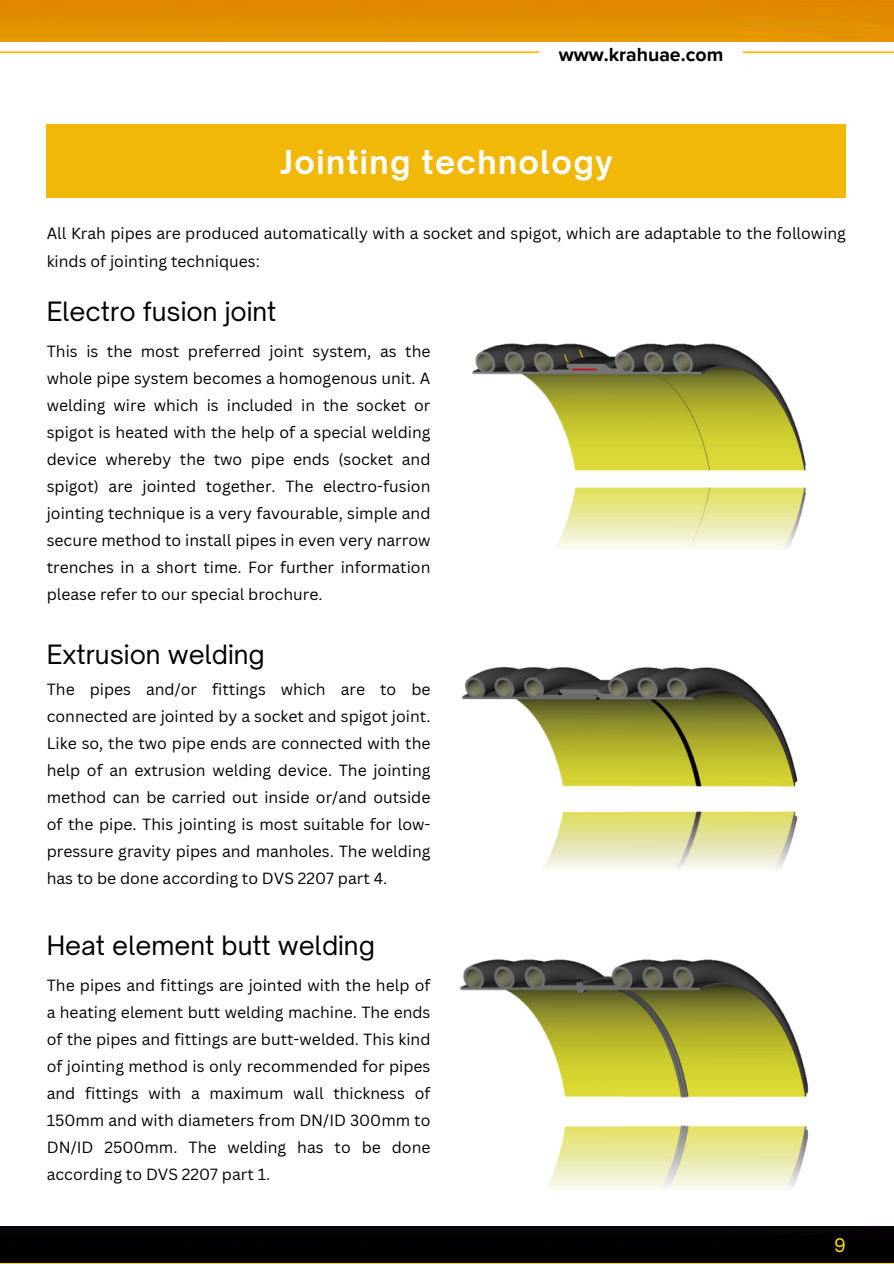
<style>
.page{position:relative;width:894px;height:1264px;background:#fff}
.page>*{position:absolute;margin:0;border:0;box-sizing:border-box;transform-origin:0 0}
.t1{font:700 31.5px "Open Sauce One";letter-spacing:.045em;color:#fff}
.t2{font:25.5px "Open Sauce One";color:#000}
.t3{font:700 19.5px "Proxima Nova";color:#000}
.t4{font:18px "Open Sauce One";color:#fede08}
.t5{font:15.75px/27px "Canva Sans";color:#000;text-align:justify}
</style>
<div class="page">
<img style="left:0;top:50px;width:893px;height:4px">
<div style="left:47px;top:124px;width:798px;height:73px;background:#f2b808"></div>
<img style="left:472px;top:343px;width:334px;height:205px">
<img style="left:461px;top:667px;width:337px;height:202px">
<img style="left:458px;top:959px;width:353px;height:304px">
<img style="left:0;top:0;width:893px;height:42px">
<img style="left:0;top:1226px;width:893px;height:36px">
<div style="left:539px;top:46px;width:203px;height:43px;background:#fff"></div>
<h2 class="t3" style="left:558px;top:43px;width:166px">www.krahuae.com</h2>
<p class="t1" style="left:280px;top:142px;width:334px">Jointing technology</p>
<h1 class="t5" style="left:47px;top:218px;width:800px;line-height:28.2px">All Krah pipes are produced automatically with a socket and spigot, which are adaptable to the following kinds of jointing techniques:</h1>
<p class="t2" style="left:47px;top:295px;width:231px">Electro fusion joint</p>
<h3 class="t5" style="left:47px;top:337px;width:385px">This is the most preferred joint system, as the whole pipe system becomes a homogenous unit. A welding wire which is included in the socket or spigot is heated with the help of a special welding device whereby the two pipe ends (socket and spigot) are jointed together. The electro-fusion jointing technique is a very favourable, simple and secure method to install pipes in even very narrow trenches in a short time. For further information please refer to our special brochure.</h3>
<p class="t2" style="left:47px;top:638px;width:219px">Extrusion welding</p>
<p class="t5" style="left:47px;top:675px;width:385px">The pipes and/or fittings which are to be connected are jointed by a socket and spigot joint.<br>Like so, the two pipe ends are connected with the help of an extrusion welding device. The jointing method can be carried out inside or/and outside of the pipe. This jointing is most suitable for low&shy;pressure gravity pipes and manholes. The welding has to be done according to DVS 2207 part 4.</p>
<p class="t2" style="left:47px;top:929px;width:329px">Heat element butt welding</p>
<h2 class="t5" style="left:47px;top:971px;width:385px">The pipes and fittings are jointed with the help of a heating element butt welding machine. The ends of the pipes and fittings are butt-welded. This kind of jointing method is only recommended for pipes and fittings with a maximum wall thickness of 150mm and with diameters from DN/ID 300mm to DN/ID 2500mm. The welding has to be done according to DVS 2207 part 1.</h2>
<p class="t4" style="left:834px;top:1233px;width:13px">9</p>
</div>
